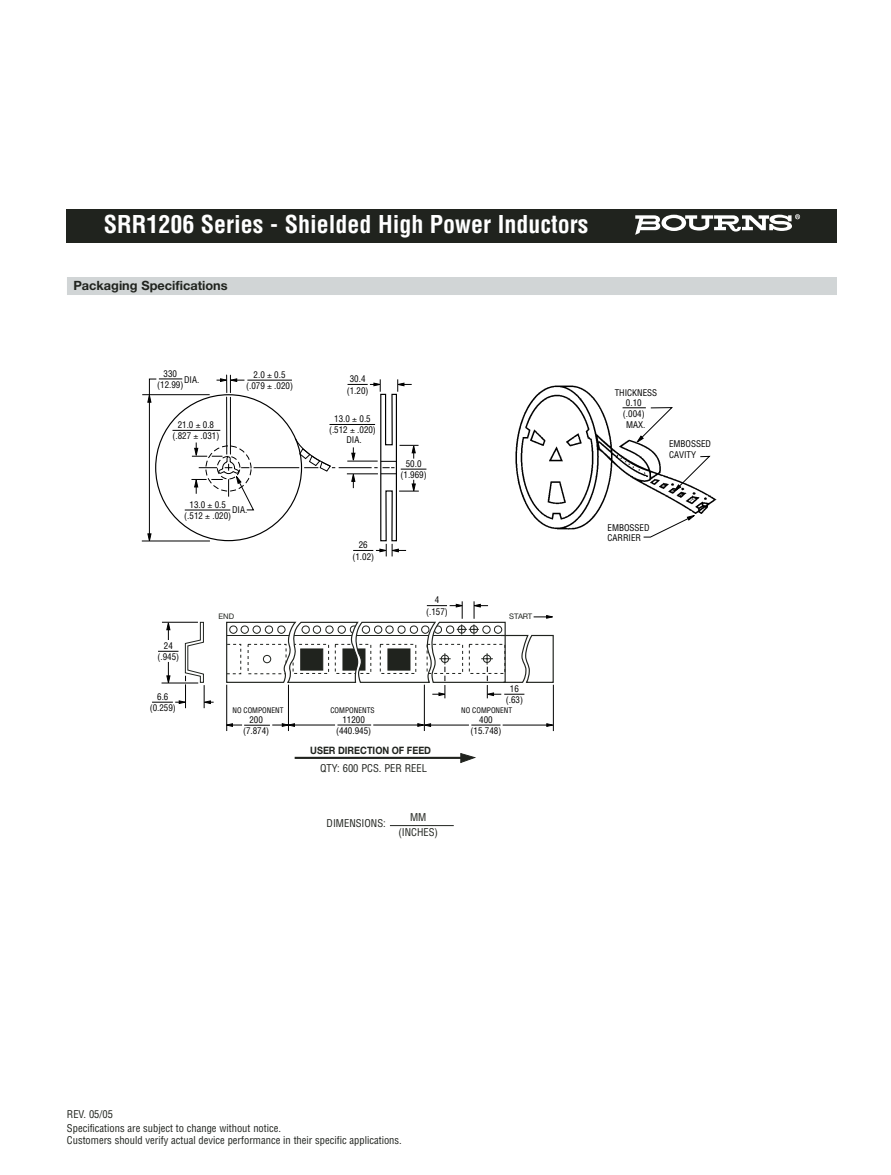
<style>
.page{position:relative;width:891px;height:1175px;background:#fff}
.page>*{position:absolute;margin:0;border:0;box-sizing:border-box;transform-origin:0 0}
.t1{font:700 condensed 24px "Helvetica";color:#fff}
.t2{font:700 12.75px "Helvetica Neue";color:#20231e}
.t3{font:condensed 10.5px/12px "Helvetica";color:#20231e}
.t4{font:700 10.2px "Helvetica Neue";color:#20231e;scale:.9 1}
.t5{font:condensed 9px/11.2px "Helvetica";color:#000;text-align:center}
.t6{font:7.65px "Helvetica Neue";color:#20231e}
.t7{font:condensed 7.5px "Helvetica";color:#000}
</style>
<div class="page">
<div style="left:67px;top:209px;width:770px;height:34px;background:#20231e"></div>
<svg style="left:635px;top:214px;width:165px;height:21px"></svg>
<hr style="left:226px;top:397px;width:1px;height:57px;background:#000">
<hr style="left:230px;top:397px;width:1px;height:57px;background:#000">
<svg style="left:217px;top:375px;width:27px;height:17px"></svg>
<hr style="left:247px;top:380px;width:45px;height:1px;background:#000">
<hr style="left:142px;top:394px;width:68px;height:1px;background:#000">
<hr style="left:142px;top:541px;width:68px;height:1px;background:#000">
<svg style="left:147px;top:378px;width:35px;height:164px"></svg>
<hr style="left:185px;top:509px;width:45px;height:1px;background:#000">
<hr style="left:330px;top:424px;width:45px;height:1px;background:#000">
<hr style="left:173px;top:430px;width:47px;height:1px;background:#000">
<hr style="left:347px;top:461px;width:31px;height:1px;background:#000">
<hr style="left:347px;top:473px;width:31px;height:1px;background:#000">
<hr style="left:254px;top:467px;width:45px;height:1px;background:#000">
<svg style="left:294px;top:437px;width:41px;height:35px"></svg>
<hr style="left:339px;top:467px;width:33px;height:1px;background:#000">
<img style="left:515px;top:385px;width:202px;height:145px">
<svg style="left:643px;top:514px;width:53px;height:24px"></svg>
<svg style="left:673px;top:455px;width:38px;height:37px"></svg>
<svg style="left:623px;top:407px;width:51px;height:36px"></svg>
<hr style="left:295px;top:756px;width:169px;height:3px;background:#20231e">
<svg style="left:460px;top:753px;width:15px;height:10px"></svg>
<hr style="left:226px;top:684px;width:1px;height:47px;background:#000">
<hr style="left:288px;top:684px;width:1px;height:47px;background:#000">
<hr style="left:373px;top:724px;width:46px;height:1px;background:#000">
<hr style="left:424px;top:684px;width:1px;height:47px;background:#000">
<svg style="left:226px;top:723px;width:69px;height:3px"></svg>
<hr style="left:293px;top:724px;width:42px;height:1px;background:#000">
<hr style="left:337px;top:724px;width:34px;height:1px;background:#000">
<svg style="left:546px;top:723px;width:7px;height:3px"></svg>
<hr style="left:503px;top:724px;width:45px;height:1px;background:#000">
<hr style="left:553px;top:684px;width:1px;height:47px;background:#000">
<svg style="left:417px;top:723px;width:14px;height:4px"></svg>
<hr style="left:429px;top:724px;width:40px;height:1px;background:#000">
<hr style="left:471px;top:724px;width:30px;height:1px;background:#000">
<svg style="left:152px;top:621px;width:62px;height:87px"></svg>
<svg style="left:226px;top:601px;width:328px;height:97px"></svg>
<div style="left:67px;top:277px;width:770px;height:18px;background:#d1d5d6"></div>
<hr style="left:390px;top:825px;width:64px;height:1px;background:#20231e">
<svg style="left:348px;top:379px;width:78px;height:177px"></svg>
<svg style="left:191px;top:435px;width:64px;height:76px"></svg>
<h1 class="t1" style="left:104px;top:215px;width:486px">SRR1206 Series - Shielded High Power Inductors</h1>
<h2 class="t2" style="left:73px;top:280px;width:156px">Packaging Specifications</h2>
<p class="t5" style="left:157px;top:368px;width:28px">330 (12.99)</p>
<p class="t5" style="left:184px;top:374px;width:17px">DIA.</p>
<p class="t5" style="left:172px;top:420px;width:48px">21.0 0.8 (.827 .031)</p>
<p class="t5" style="left:246px;top:370px;width:48px">2.0 0.5 (.079 .020)</p>
<p class="t5" style="left:184px;top:499px;width:48px">13.0 0.5 (.512 .020)</p>
<p class="t5" style="left:232px;top:505px;width:17px">DIA.</p>
<p class="t5" style="left:157px;top:640px;width:23px">24 (.945)</p>
<p class="t6" style="left:219px;top:614px;width:17px">END</p>
<p class="t5" style="left:347px;top:374px;width:23px">30.4 (1.20)</p>
<p class="t5" style="left:329px;top:414px;width:48px">13.0 0.5 (.512 .020)</p>
<p class="t5" style="left:346px;top:435px;width:17px">DIA.</p>
<p class="t5" style="left:352px;top:540px;width:23px">26 (1.02)</p>
<p class="t5" style="left:401px;top:458px;width:28px">50.0 (1.969)</p>
<p class="t5" style="left:426px;top:595px;width:23px">4 (.157)</p>
<p class="t6" style="left:509px;top:613px;width:25px">START</p>
<p class="t5" style="left:150px;top:692px;width:28px">6.6 (0.259)</p>
<p class="t5" style="left:506px;top:684px;width:19px">16 (.63)</p>
<p class="t7" style="left:233px;top:707px;width:53px">NO COMPONENT</p>
<p class="t7" style="left:461px;top:707px;width:53px">NO COMPONENT</p>
<p class="t7" style="left:330px;top:707px;width:46px">COMPONENTS</p>
<p class="t5" style="left:336px;top:714px;width:37px">11200 (440.945)</p>
<p class="t5" style="left:471px;top:714px;width:32px">400 (15.748)</p>
<p class="t5" style="left:243px;top:715px;width:28px">200 (7.874)</p>
<p class="t4" style="left:310px;top:746px;width:136px">USER DIRECTION OF FEED</p>
<p class="t3" style="left:320px;top:763px;width:108px">QTY: 600 PCS. PER REEL</p>
<p class="t3" style="left:327px;top:818px;width:61px">DIMENSIONS:</p>
<p class="t3" style="left:398px;top:811px;width:41px;line-height:14.1px;text-align:center">MM (INCHES)</p>
<p class="t5" style="left:615px;top:388px;width:44px">THICKNESS</p>
<p class="t5" style="left:626px;top:420px;width:21px">MAX.</p>
<p class="t5" style="left:623px;top:398px;width:23px">0.10 (.004)</p>
<p class="t5" style="left:669px;top:439px;width:43px;line-height:10.5px;text-align:left">EMBOSSED<br>CAVITY</p>
<p class="t5" style="left:608px;top:523px;width:43px;line-height:10.5px;text-align:left">EMBOSSED<br>CARRIER</p>
<p class="t3" style="left:67px;top:1109px;width:47px">REV. 05/05</p>
<p class="t3" style="left:67px;top:1123px;width:336px">Specifications are subject to change without notice.<br>Customers should verify actual device performance in their specific applications.</p>
</div>
